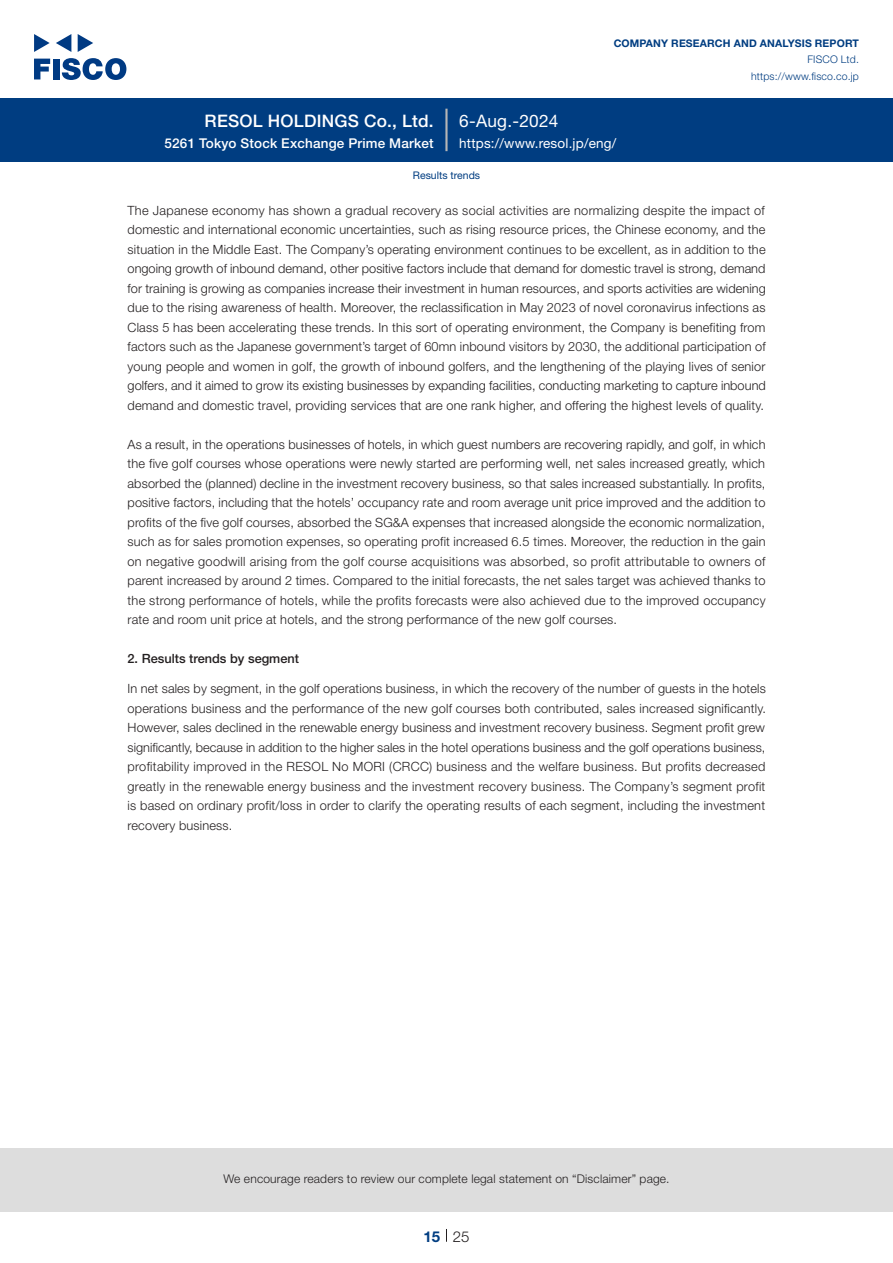
<style>
.page{position:relative;width:893px;height:1263px;background:#fff}
.page>*{position:absolute;margin:0;border:0;box-sizing:border-box;transform-origin:0 0}
.t1{font:500 17.25px "Helvetica Neue LT Std";letter-spacing:.015em;color:#fff}
.t2{font:17.25px "Helvetica Neue LT Std";letter-spacing:.015em;color:#fff}
.t3{font:300 15px "Helvetica Neue LT Std";color:#231f20}
.t4{font:700 15px "Helvetica Neue LT Std";color:#003d81}
.t5{font:500 13.5px "Helvetica Neue LT Std";letter-spacing:.015em;color:#fff}
.t6{font:13.5px "Helvetica Neue LT Std";letter-spacing:.015em;color:#fff}
.本文_e{font:300 12.75px/19.5px "Helvetica Neue LT Std";letter-spacing:.015em;color:#231f20;text-align:justify}
.小タイトル_e{font:500 12.75px "Helvetica Neue LT Std";color:#231f20}
.t7{font:300 12px "Helvetica Neue LT Std";letter-spacing:.015em;color:#231f20}
.t8{font:700 10.5px "Helvetica Neue LT Std";letter-spacing:.015em;color:#003d81}
.t9{font:300 10.5px/16.5px "Helvetica Neue LT Std";letter-spacing:.015em;color:#003d81;text-align:right}
.ヘッダー_e{font:10.5px "Helvetica Neue LT Std";color:#003d81}
</style>
<div class="page">
<div style="left:0;top:1148px;width:893px;height:64px;background:#ddd"></div>
<svg style="left:34px;top:59px;width:16px;height:20px"></svg>
<div style="left:53px;top:59px;width:6px;height:20px;background:#003a83"></div>
<svg style="left:62px;top:58px;width:64px;height:22px"></svg>
<svg style="left:34px;top:34px;width:16px;height:18px"></svg>
<svg style="left:78px;top:34px;width:15px;height:18px"></svg>
<svg style="left:56px;top:34px;width:15px;height:18px"></svg>
<div style="left:0;top:98px;width:893px;height:64px;background:#003d81"></div>
<hr style="left:445px;top:109px;width:3px;height:42px;background:#b5b5b6">
<svg style="left:446px;top:1229px;width:1px;height:13px"></svg>
<h1 class="t1" style="left:205px;top:110px;width:231px">RESOL HOLDINGS Co., Ltd.</h1>
<p class="t5" style="left:165px;top:135px;width:271px">5261 Tokyo Stock Exchange Prime Market</p>
<h1 class="t2" style="left:459px;top:110px;width:101px">6-Aug.-2024</h1>
<p class="t8" style="left:614px;top:37px;width:247px">COMPANY RESEARCH AND ANALYSIS REPORT</p>
<p class="t9" style="left:751px;top:51px;width:109px">FISCO Ltd. https://www.fisco.co j p.</p>
<p class="t6" style="left:459px;top:135px;width:159px">https://www.resol j p. /eng/</p>
<p class="ヘッダー_e" style="left:413px;top:169px;width:69px">Results trends</p>
<p class="本文_e" style="left:128px;top:200px;width:640px">The Japanese economy has shown a gradual recovery as social activities are normalizing despite the impact of domestic and international economic uncertainties, such as rising resource prices, the Chinese economy, and the situation in the Middle East. The Company s’ operating environment continues to be excellent, as in addition to the ongoing growth of inbound demand, other positive factors include that demand for domestic travel is strong, demand for training is growing as companies increase their investment in human resources, and sports activities are widening due to the rising awareness of health. Moreover, the reclassification in May 2023 of novel coronavirus infections as Class 5 has been accelerating these trends In. this sort of operating environment, the Company is benefiting from factors such as the Japanese government s’ target of 60mn inbound visitors by 2030, the additional participation of young people and women in golf, the growth of inbound golfers, and the lengthening of the playing lives of senior golfers, and it aimed to grow its existing businesses by expanding facilities, conducting marketing to capture inbound demand and domestic travel, providing services that are one rank higher, and offering the highest levels of quality.</p>
<p class="本文_e" style="left:128px;top:434px;width:640px">As a result in, the operations businesses of hotels in, which guest numbers are recovering rapidly, and golf in, which the five golf courses whose operations were newly started are performing well, net sales increased greatly, which absorbed the (planned) decline in the investment recovery business, so that sales increased substantially In. profits, positive factors, including that the hotels’ occupancy rate and room average unit price improved and the addition to profits of the five golf courses, absorbed the SG&amp;A expenses that increased alongside the economic normalization, such as for sales promotion expenses, so operating profit increased 6.5 times. Moreover, the reduction in the gain on negative goodwill arising from the golf course acquisitions was absorbed, so profit attributable to owners of parent increased by around 2 times. Compared to the initial forecasts, the net sales target was achieved thanks to the strong performance of hotels, while the profits forecasts were also achieved due to the improved occupancy rate and room unit price at hotels, and the strong performance of the new golf courses.</p>
<p class="小タイトル_e" style="left:128px;top:651px;width:173px">2. Results trends by segment</p>
<p class="本文_e" style="left:128px;top:679px;width:640px">In net sales by segment in, the golf operations business in, which the recovery of the number of guests in the hotels operations business and the performance of the new golf courses both contributed, sales increased significantly.<br>However, sales declined in the renewable energy business and investment recovery business. Segment profit grew significantly, because in addition to the higher sales in the hotel operations business and the golf operations business, profitability improved in the RESOL No MORI (CRCC) business and the welfare business. But profits decreased greatly in the renewable energy business and the investment recovery business. The Company s’ segment profit is based on ordinary profit/loss in order to clarify the operating results of each segment, including the investment recovery business.</p>
<p class="t7" style="left:223px;top:1171px;width:448px">We encourage readers to review our complete legal statement on “Disclaimer” page.</p>
<p class="t4" style="left:423px;top:1227px;width:18px">15</p>
<p class="t3" style="left:453px;top:1227px;width:18px">25</p>
</div>
